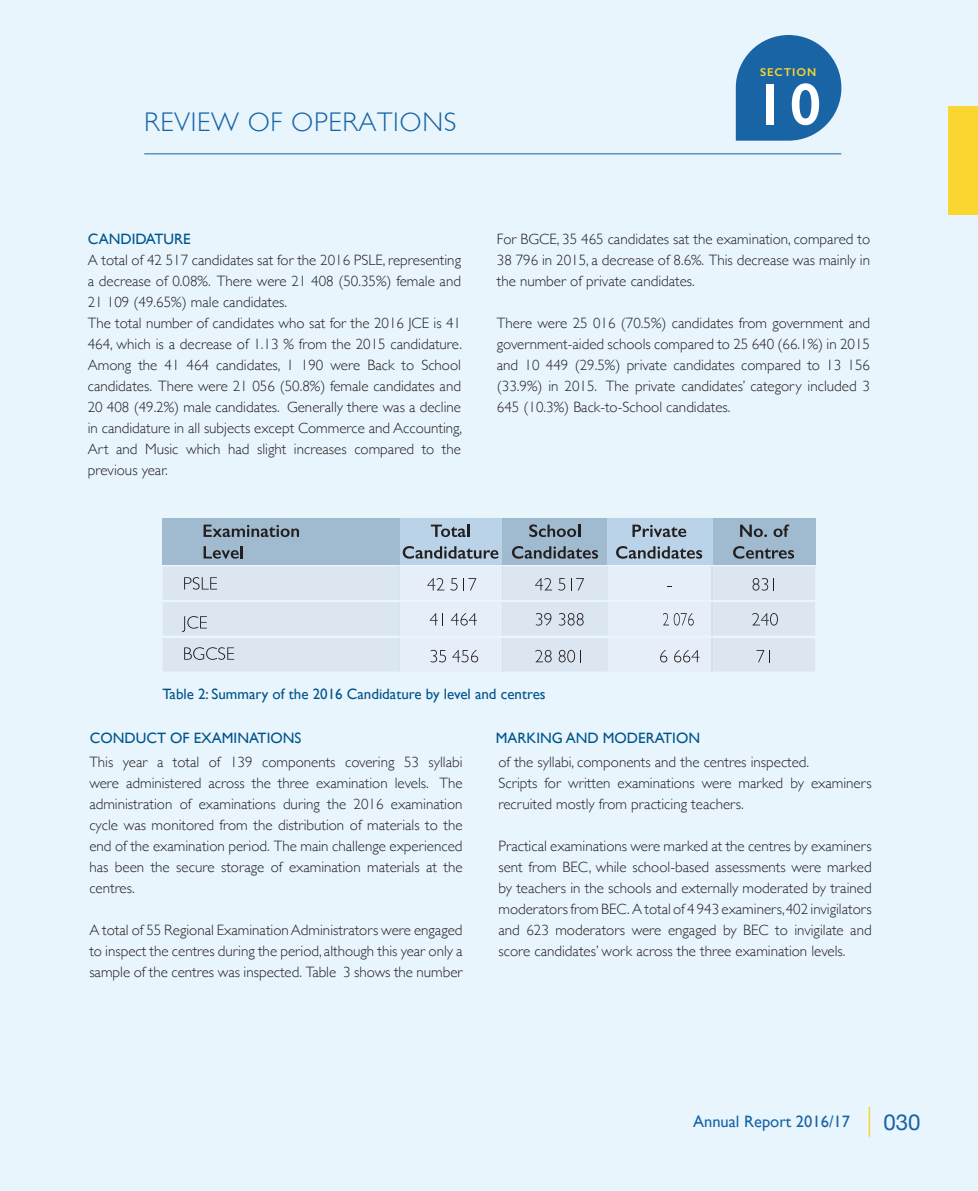
<style>
.page{position:relative;width:978px;height:1191px;background:#e8f5fd}
.page>*{position:absolute;margin:0;border:0;box-sizing:border-box;transform-origin:0 0}
.t1{font:600 59.85px "Gill Sans";color:#fff}
.t2{font:300 27px "Gill Sans";letter-spacing:.025em;color:#1864a5}
.t3{font:22.2px "Helvetica Neue";color:#1864a5}
.t4{font:16.5px "Gill Sans";color:#1864a5}
.t5{font:300 15px/21px "Gill Sans";color:#241f1f;text-align:justify}
.t6{font:15px "Gill Sans";color:#00548a}
.t7{font:600 11.4px "Gill Sans";letter-spacing:.08em;color:#fad630}
</style>
<div class="page">
<div style="left:949px;top:107px;width:29px;height:108px;background:#fad630"></div>
<svg style="left:869px;top:1107px;width:1px;height:29px"></svg>
<svg style="left:736px;top:35px;width:105px;height:106px"></svg>
<hr style="left:144px;top:153px;width:697px;height:1px;background:#1864a5">
<div style="left:398px;top:518px;width:105px;height:46px;background:#bad3e8"></div>
<div style="left:503px;top:518px;width:104px;height:46px;background:#a0bbd0"></div>
<div style="left:711px;top:518px;width:105px;height:46px;background:#a0bbd0"></div>
<div style="left:607px;top:518px;width:105px;height:46px;background:#bad3e8"></div>
<div style="left:162px;top:518px;width:238px;height:46px;background:#a0bbd0"></div>
<svg style="left:204px;top:524px;width:95px;height:13px"></svg>
<svg style="left:204px;top:546px;width:39px;height:12px"></svg>
<svg style="left:431px;top:524px;width:38px;height:13px"></svg>
<svg style="left:403px;top:546px;width:95px;height:12px"></svg>
<svg style="left:529px;top:524px;width:51px;height:13px"></svg>
<svg style="left:512px;top:546px;width:86px;height:12px"></svg>
<svg style="left:632px;top:524px;width:54px;height:13px"></svg>
<svg style="left:616px;top:546px;width:86px;height:12px"></svg>
<svg style="left:740px;top:524px;width:27px;height:13px"></svg>
<svg style="left:774px;top:524px;width:15px;height:13px"></svg>
<svg style="left:733px;top:546px;width:61px;height:12px"></svg>
<svg style="left:163px;top:566px;width:652px;height:105px"></svg>
<h2 class="t2" style="left:144px;top:100px;width:314px">REVIEW OF OPERATIONS</h2>
<p class="t7" style="left:760px;top:65px;width:58px">SECTION</p>
<h1 class="t1" style="left:754px;top:68px;width:69px">10</h1>
<p class="t6" style="left:88px;top:230px;width:104px">CANDIDATURE</p>
<p class="t5" style="left:88px;top:248px;width:376px;text-align:left">A total of 42 517 candidates sat for the 2016 PSLE, representing a decrease of 0.08%. There were 21 408 (50.35%) female and 21 109 (49.65%) male candidates.<br>The total number of candidates who sat for the 2016 JCE is 41<br>464, which is a decrease of 1.13 % from the 2015 candidature.<br>Among the 41 464 candidates, 1 190 were Back to School candidates. There were 21 056 (50.8%) female candidates and 20 408 (49.2%) male candidates. Generally there was a decline in candidature in all subjects except Commerce and Accounting, Art and Music which had slight increases compared to the previous year.</p>
<p class="t5" style="left:497px;top:227px;width:375px">For BGCE, 35 465 candidates sat the examination, compared to 38 796 in 2015, a decrease of 8.6%. This decrease was mainly in the number of private candidates.</p>
<p class="t5" style="left:497px;top:311px;width:375px">There were 25 016 (70.5%) candidates from government and government-aided schools compared to 25 640 (66.1%) in 2015 and 10 449 (29.5%) private candidates compared to 13 156 (33.9%) in 2015. The private candidates’ category included 3<br>645 (10.3%) Back-to-School candidates.</p>
<p class="t6" style="left:162px;top:685px;width:385px">Table 2: Summary of the 2016 Candidature by level and centres</p>
<p class="t6" style="left:90px;top:729px;width:213px">CONDUCT OF EXAMINATIONS</p>
<p class="t6" style="left:496px;top:729px;width:206px">MARKING AND MODERATION</p>
<p class="t5" style="left:89px;top:750px;width:375px">This year a total of 139 components covering 53 syllabi were administered across the three examination levels. The administration of examinations during the 2016 examination cycle was monitored from the distribution of materials to the end of the examination period. The main challenge experienced has been the secure storage of examination materials at the centres.</p>
<p class="t5" style="left:89px;top:918px;width:375px">A total of 55 Regional Examination Administrators were engaged to inspect the centres during the period, although this year only a sample of the centres was inspected. Table 3 shows the number</p>
<p class="t5" style="left:498px;top:750px;width:375px;text-align:left">of the syllabi, components and the centres inspected.<br>Scripts for written examinations were marked by examiners recruited mostly from practicing teachers.</p>
<p class="t5" style="left:498px;top:834px;width:375px">Practical examinations were marked at the centres by examiners sent from BEC, while school-based assessments were marked by teachers in the schools and externally moderated by trained moderators from BEC. A total of 4 943 examiners, 402 invigilators and 623 moderators were engaged by BEC to invigilate and score candidates’ work across the three examination levels.</p>
<p class="t4" style="left:693px;top:1111px;width:158px">Annual Report 2016/17</p>
<h3 class="t3" style="left:884px;top:1106px;width:39px">030</h3>
</div>
